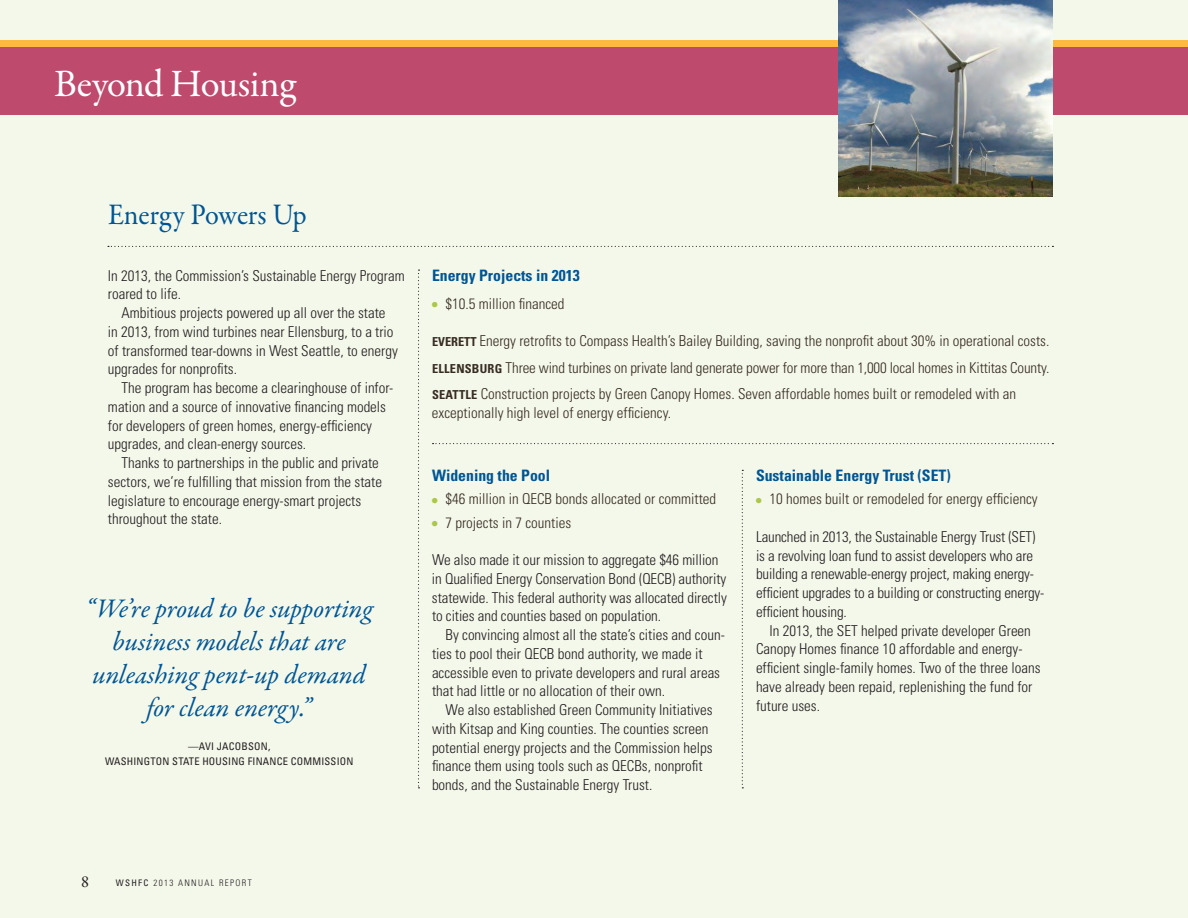
<style>
.page{position:relative;width:1188px;height:918px;background:#f4f8ea}
.page>*{position:absolute;margin:0;border:0;box-sizing:border-box;transform-origin:0 0}
.t1{font:39px "Garamond Premr Pro";letter-spacing:-.02em;color:#fff}
.t2{font:30px "Garamond Premr Pro";letter-spacing:-.01em;color:#005594;scale:.95 1}
.t3{font:italic 27px/33px "Garamond Premr Pro";letter-spacing:-.005em;color:#005594;text-align:center}
.t4{font:16.5px "Garamond Premr Pro";color:#231f20}
.t5{font:700 condensed 15.75px "Univers LT Std";color:#005594}
.t6{font:300 condensed 15px/18.8px "Univers LT Std";color:#231f20}
.t7{font:300 condensed 15px/26.2px "Univers LT Std";color:#372c22;text-align:justify}
.t8{font:condensed 10.5px "Univers LT Std";letter-spacing:.02em;color:#231f20}
.t9{font:300 condensed 9px "Univers LT Std";letter-spacing:.15em;color:#231f20}
.s1{font-weight:400;font-stretch:normal;color:#adc64c}
.s2{font-weight:700;font-size:12.3px}
.s3{font-weight:400}
</style>
<div class="page">
<div style="left:0;top:47px;width:1188px;height:68px;background:#be4b6d"></div>
<div style="left:0;top:40px;width:1188px;height:7px;background:#fdb940"></div>
<svg style="left:742px;top:470px;width:1px;height:318px"></svg>
<svg style="left:418px;top:270px;width:2px;height:518px"></svg>
<svg style="left:108px;top:246px;width:945px;height:1px"></svg>
<svg style="left:433px;top:443px;width:620px;height:1px"></svg>
<img style="left:838px;top:0;width:215px;height:197px">
<h1 class="t1" style="left:54px;top:60px;width:243px">Beyond Housing</h1>
<h2 class="t2" style="left:108px;top:197px;width:211px">Energy Powers Up</h2>
<p class="t6" style="left:108px;top:266px;width:298px">In 2013, the Commission’s Sustainable Energy Program roared to life.</p>
<p class="t6" style="left:108px;top:303px;width:291px;text-indent:14px">Ambitious projects powered up all over the state in 2013, from wind turbines near Ellensburg, to a trio of transformed tear-downs in West Seattle, to energy upgrades for nonprofits.</p>
<p class="t6" style="left:108px;top:378px;width:287px;text-indent:14px">The program has become a clearinghouse of infor&shy;mation and a source of innovative financing models for developers of green homes, energy-efficiency upgrades, and clean-energy sources.</p>
<p class="t6" style="left:108px;top:453px;width:276px;text-indent:14px">Thanks to partnerships in the public and private sectors, we’re fulfilling that mission from the state legislature to encourage energy-smart projects throughout the state.</p>
<h3 class="t3" style="left:86px;top:594px;width:289px">“We’re proud to be supporting business models that are unleashing pent-up demand for clean energy.”</h3>
<p class="t8" style="left:188px;top:740px;width:42px">—AVI JACO</p>
<p class="t8" style="left:242px;top:740px;width:14px">BSON</p>
<p class="t8" style="left:268px;top:740px;width:4px">,</p>
<p class="t8" style="left:105px;top:755px;width:17px">WASHINGTON</p>
<p class="t8" style="left:172px;top:755px;width:13px">STATE</p>
<p class="t8" style="left:202px;top:755px;width:14px">HOUSING</p>
<p class="t8" style="left:248px;top:755px;width:12px">FINANCE</p>
<p class="t8" style="left:291px;top:755px;width:14px">COMMISSION</p>
<p class="t5" style="left:432px;top:266px;width:149px">Energy Projects in 2013</p>
<p class="t7" style="left:432px;top:290px;width:134px"><span class="s1">•</span> $10.5 million financed</p>
<p class="t7" style="left:432px;top:328px;width:619px"><span class="s2">Everett</span> Energy retrofits to Compass Health’s Bailey Building, saving the nonprofit about 30% in operational costs.<br><span class="s2">Ellensburg</span> Three wind turbines on private land generate power for more than 1,000 local homes in Kittitas County.<br><span class="s2">Seattle</span> Construction projects by Green Canopy Homes. Seven affordable homes built or remodeled with an</p>
<p class="t7" style="left:432px;top:399px;width:241px">exceptionally high level of energy efficiency.</p>
<p class="t5" style="left:432px;top:466px;width:120px">Widening the Pool</p>
<p class="t7" style="left:432px;top:486px;width:286px"><span class="s1">•</span> $46 million in QECB bonds allocated or committed</p>
<p class="t7" style="left:432px;top:509px;width:141px"><span class="s1">•</span> 7 projects in 7 counties</p>
<p class="t6" style="left:432px;top:551px;width:296px">We also made it our mission to aggregate $46 million in Qualified Energy Conservation Bond (QECB) authority statewide. This federal authority was allocated directly to cities and counties based on population.</p>
<p class="t6" style="left:432px;top:626px;width:294px;text-indent:14px">By convincing almost all the state’s cities and coun&shy;ties to pool their QECB bond authority, we made it accessible even to private developers and rural areas that had little or no allocation of their own.</p>
<p class="t6" style="left:432px;top:701px;width:282px;text-indent:14px">We also established Green Community Initiatives with Kitsap and King counties. The counties screen potential energy projects and the Commission helps finance them using tools such as QECBs, nonprofit bonds, and the Sustainable Energy Trust.</p>
<p class="t5" style="left:756px;top:466px;width:196px">Sustainable Energy Trust (SET)</p>
<p class="t7" style="left:756px;top:486px;width:283px"><span class="s1">•</span> 10 homes built or remodeled for energy efficiency</p>
<p class="t6" style="left:756px;top:527px;width:290px">Launched in 2013, the Sustainable Energy Trust (SET) is a revolving loan fund to assist developers who are building a renewable-energy project, making energy&shy;efficient upgrades to a building or constructing energy&shy;efficient housing.</p>
<p class="t6" style="left:756px;top:621px;width:286px;text-indent:14px">In 2013, the SET helped private developer Green Canopy Homes finance 10 affordable and energy&shy;efficient single-family homes. Two of the three loans have already been repaid, replenishing the fund for future uses.</p>
<p class="t4" style="left:81px;top:872px;width:10px">8</p>
<p class="t9" style="left:116px;top:877px;width:110px"><span class="s3">WSHFC</span> 2013 Annua l rep</p>
<p class="t9" style="left:236px;top:877px;width:18px">or t</p>
</div>
